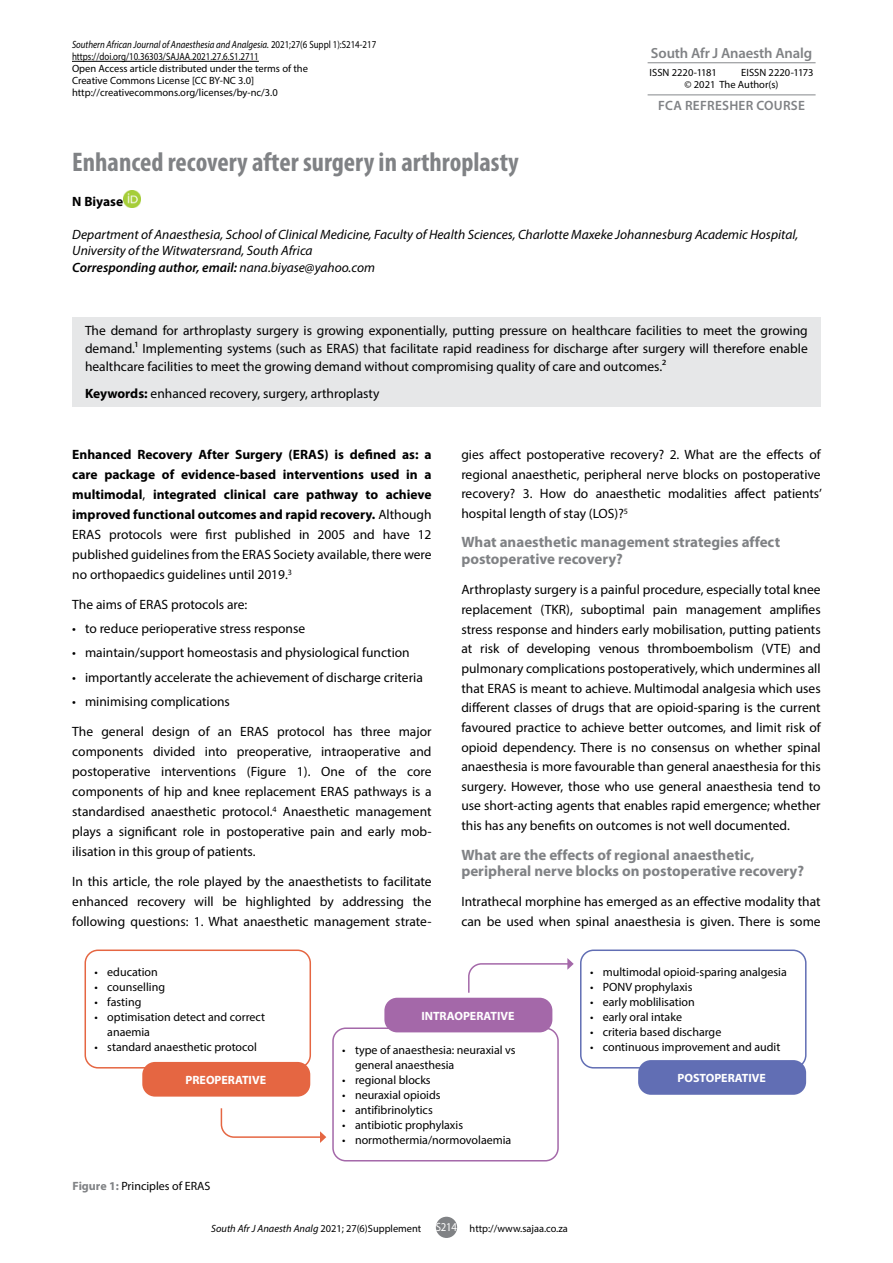
<style>
.page{position:relative;width:893px;height:1263px;background:#fff}
.page>*{position:absolute;margin:0;border:0;box-sizing:border-box;transform-origin:0 0}
.t1{font:700 condensed 27px "Myriad Pro";color:#808285}
.t2{font:700 15px/16.6px "Myriad Pro";color:#808285}
.t3{font:600 14.7px "Myriad Pro";letter-spacing:-.01em;color:#808285}
.t4{font:13.5px/19.6px "Myriad Pro";color:#000;text-align:justify}
.t5{font:700 13.5px/20px "Myriad Pro";color:#000;text-align:justify}
.t6{font:italic 13.5px/16.5px "Myriad Pro";color:#000}
.t7{font:600 13.5px "Myriad Pro";letter-spacing:.02em;color:#808285}
.t8{font:12px/15px "Myriad Pro";color:#000}
.t9{font:700 12px "Myriad Pro";color:#fff}
.t10{font:10.5px/12px "Myriad Pro";color:#000;scale:.85 1}
.t11{font:10.5px/12px "Myriad Pro";color:#000}
.s1{font-style:italic}
.s2{font-weight:600}
.s3{font-weight:700}
.s4{font-weight:400}
.s5{font-weight:700;color:#808285}
.s6{font-size:12px;color:#fff}
</style>
<div class="page">
<div style="left:436px;top:1217px;width:21px;height:21px;background:#808285;border-radius:50%"></div>
<hr style="left:72px;top:61px;width:187px;height:1px;background:#000">
<hr style="left:648px;top:62px;width:168px;height:1px;background:#939598">
<hr style="left:648px;top:94px;width:168px;height:1px;background:#939598">
<div style="left:72px;top:317px;width:748px;height:89px;background:#e6e7e8"></div>
<img style="left:123px;top:190px;width:17px;height:17px">
<div style="left:85px;top:949px;width:226px;height:119px;border:2px solid #e56642;border-radius:13px"></div>
<div style="left:142px;top:1062px;width:168px;height:34px;background:#e56642;border-radius:13px"></div>
<div style="left:332px;top:1027px;width:227px;height:134px;border:2px solid #a468a9;border-radius:13px"></div>
<div style="left:580px;top:949px;width:226px;height:119px;border:2px solid #616eb4;border-radius:13px"></div>
<div style="left:384px;top:998px;width:168px;height:34px;background:#a468a9;border-radius:13px"></div>
<div style="left:638px;top:1060px;width:168px;height:35px;background:#616eb4;border-radius:13px"></div>
<svg style="left:220px;top:1108px;width:106px;height:35px"></svg>
<svg style="left:468px;top:958px;width:106px;height:35px"></svg>
<p class="t10" style="left:72px;top:39px;width:360px"><span class="s1">Southern African Journal of Anaesthesia and Analgesia.</span> 2021;27(6 Suppl 1):S214-217 https://doi.org/10.36303/SAJAA.2021.27.6.S1.2711<br>Open Access article distributed under the terms of the<br>Creative Commons License [CC BY-NC 3.0] http://creativecommons.org/licenses/by-nc/3.0</p>
<p class="t3" style="left:651px;top:44px;width:163px">South Afr J Anaesth Analg</p>
<p class="t11" style="left:650px;top:66px;width:69px">ISSN 2220-1181</p>
<p class="t11" style="left:685px;top:66px;width:131px;text-indent:57px">EISSN 2220-1173 © 2021 The Author(s)</p>
<p class="t7" style="left:658px;top:97px;width:148px">FCA REFRESHER COURSE</p>
<h1 class="t1" style="left:72px;top:145px;width:448px">Enhanced recovery after surgery in arthroplasty</h1>
<p class="t5" style="left:72px;top:191px;width:52px">N Biyase</p>
<p class="t6" style="left:72px;top:226px;width:727px">Department of Anaesthesia, School of Clinical Medicine, Faculty of Health Sciences, Charlotte Maxeke Johannesburg Academic Hospital,<br>University of the Witwatersrand, South Africa<br><span class="s2">Corresponding author, email:</span> nana.biyase@yahoo.com</p>
<p class="t4" style="left:85px;top:322px;width:724px;line-height:18px">The demand for arthroplasty surgery is growing exponentially, putting pressure on healthcare facilities to meet the growing demand.1 Implementing systems (such as ERAS) that facilitate rapid readiness for discharge after surgery will therefore enable healthcare facilities to meet the growing demand without compromising quality of care and outcomes.2</p>
<p class="t4" style="left:85px;top:383px;width:296px"><span class="s3">Keywords:</span> enhanced recovery, surgery, arthroplasty</p>
<p class="t5" style="left:72px;top:444px;width:361px">Enhanced Recovery After Surgery (ERAS) is defined as: a care package of evidence-based interventions used in a multimodal<span class="s4">,</span> integrated clinical care pathway to achieve improved functional outcomes and rapid recovery. <span class="s4">Although ERAS protocols were first published in 2005 and have 12 published guidelines from the ERAS Society available, there were no orthopaedics guidelines until 2019.</span><sup>3</sup></p>
<p class="t4" style="left:72px;top:594px;width:177px">The aims of ERAS protocols are:</p>
<p class="t4" style="left:72px;top:619px;width:234px">• to reduce perioperative stress response</p>
<p class="t4" style="left:72px;top:643px;width:339px">• maintain/support homeostasis and physiological function</p>
<p class="t4" style="left:72px;top:667px;width:352px">• importantly accelerate the achievement of discharge criteria</p>
<p class="t4" style="left:72px;top:691px;width:159px">• minimising complications</p>
<p class="t4" style="left:72px;top:722px;width:361px">The general design of an ERAS protocol has three major components divided into preoperative, intraoperative and postoperative interventions (Figure 1). One of the core components of hip and knee replacement ERAS pathways is a standardised anaesthetic protocol.<sup>4</sup> Anaesthetic management plays a significant role in postoperative pain and early mob&shy;ilisation in this group of patients.</p>
<p class="t4" style="left:72px;top:871px;width:361px">In this article, the role played by the anaesthetists to facilitate enhanced recovery will be highlighted by addressing the following questions: 1. What anaesthetic management strate-</p>
<p class="t4" style="left:461px;top:445px;width:362px">gies affect postoperative recovery? 2. What are the effects of regional anaesthetic, peripheral nerve blocks on postoperative recovery? 3. How do anaesthetic modalities affect patients’ hospital length of stay (LOS)?<sup>5</sup></p>
<p class="t2" style="left:461px;top:534px;width:320px">What anaesthetic management strategies affect postoperative recovery?</p>
<p class="t4" style="left:461px;top:580px;width:361px">Arthroplasty surgery is a painful procedure, especially total knee replacement (TKR), suboptimal pain management amplifies stress response and hinders early mobilisation, putting patients at risk of developing venous thromboembolism (VTE) and pulmonary complications postoperatively, which undermines all that ERAS is meant to achieve. Multimodal analgesia which uses different classes of drugs that are opioid-sparing is the current favoured practice to achieve better outcomes, and limit risk of opioid dependency. There is no consensus on whether spinal anaesthesia is more favourable than general anaesthesia for this surgery. However, those who use general anaesthesia tend to use short-acting agents that enables rapid emergence; whether this has any benefits on outcomes is not well documented.</p>
<p class="t2" style="left:461px;top:846px;width:344px">What are the effects of regional anaesthetic, peripheral nerve blocks on postoperative recovery?</p>
<p class="t4" style="left:461px;top:892px;width:361px">Intrathecal morphine has emerged as an effective modality that can be used when spinal anaesthesia is given. There is some</p>
<p class="t8" style="left:95px;top:964px;width:65px">• education</p>
<p class="t8" style="left:95px;top:979px;width:72px">• counselling</p>
<p class="t8" style="left:95px;top:994px;width:48px">• fasting</p>
<p class="t8" style="left:107px;top:1009px;width:159px;text-indent:-13px">• optimisation detect and correct anaemia</p>
<p class="t8" style="left:95px;top:1039px;width:164px">• standard anaesthetic protocol</p>
<p class="t9" style="left:185px;top:1072px;width:82px">PREOPERATIVE</p>
<p class="t8" style="left:73px;top:1178px;width:139px"><span class="s5">Figure 1:</span> Principles of ERAS</p>
<p class="t9" style="left:421px;top:1008px;width:95px">INTRAOPERATIVE</p>
<p class="t8" style="left:355px;top:1042px;width:162px;text-indent:-13px">• type of anaesthesia: neuraxial vs general anaesthesia</p>
<p class="t8" style="left:342px;top:1072px;width:90px">• regional blocks</p>
<p class="t8" style="left:342px;top:1087px;width:100px">• neuraxial opioids</p>
<p class="t8" style="left:342px;top:1102px;width:92px">• antifibrinolytics</p>
<p class="t8" style="left:342px;top:1117px;width:122px">• antibiotic prophylaxis</p>
<p class="t8" style="left:342px;top:1132px;width:171px">• normothermia/normovolaemia</p>
<p class="t11" style="left:211px;top:1222px;width:358px"><span class="s1">South Afr J Anaesth Analg</span> 2021; 27(6)Supplement <span class="s6">S214</span> http://www.sajaa.co.za</p>
<p class="t8" style="left:590px;top:964px;width:198px">• multimodal opioid-sparing analgesia</p>
<p class="t8" style="left:590px;top:979px;width:104px">• PONV prophylaxis</p>
<p class="t8" style="left:590px;top:994px;width:106px">• early moblilisation</p>
<p class="t8" style="left:590px;top:1009px;width:93px">• early oral intake</p>
<p class="t8" style="left:590px;top:1024px;width:133px">• criteria based discharge</p>
<p class="t8" style="left:590px;top:1039px;width:192px">• continuous improvement and audit</p>
<p class="t9" style="left:677px;top:1070px;width:90px">POSTOPERATIVE</p>
</div>
